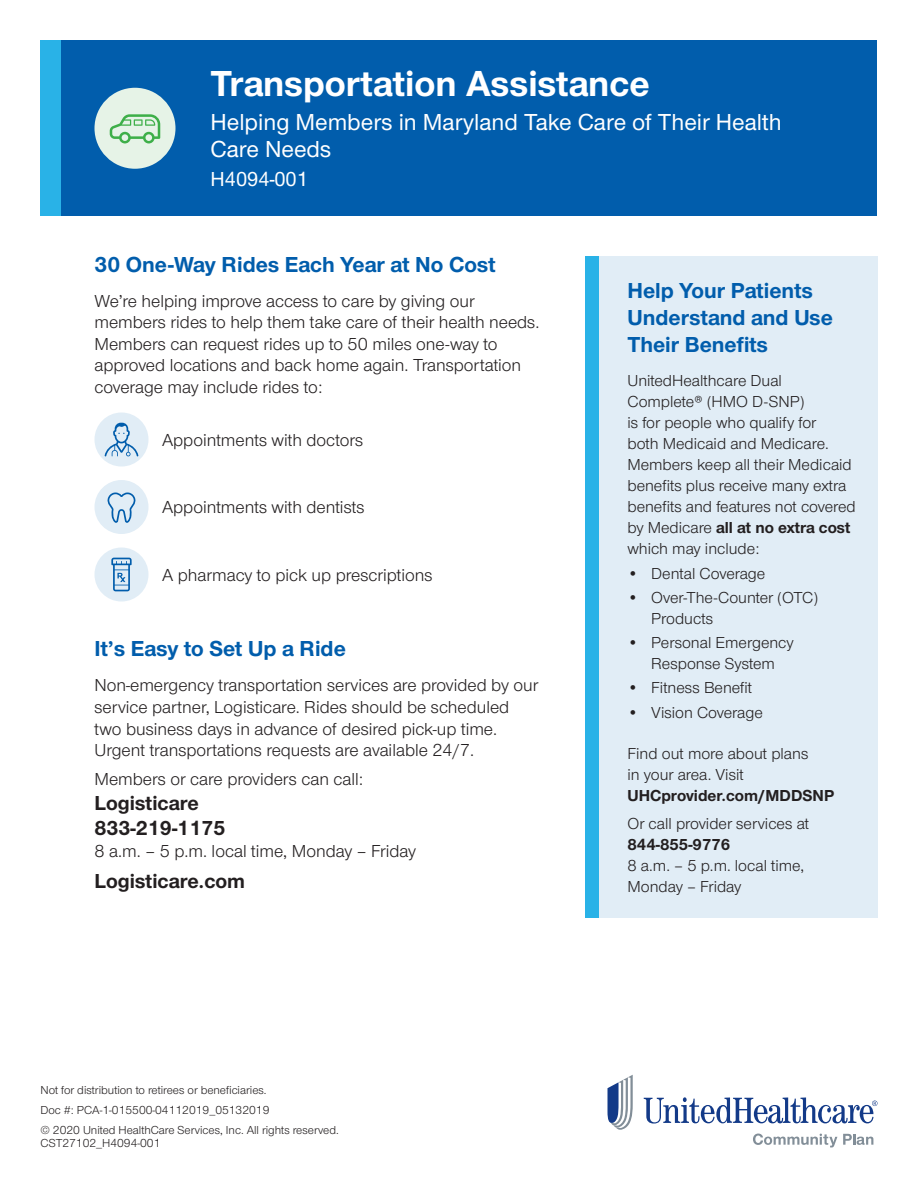
<style>
.page{position:relative;width:918px;height:1188px;background:#fff}
.page>*{position:absolute;margin:0;border:0;box-sizing:border-box;transform-origin:0 0}
.t1{font:700 37.5px "UHC Sans";color:#fff}
.t2{font:500 24px/27px "UHC Sans";color:#fff}
.t3{font:700 22.5px/27px "UHC Sans";color:#015dac}
.t4{font:700 21px/25.2px "UHC Sans";color:#231f20}
.t5{font:500 21px "UHC Sans";color:#fff}
.t6{font:18px/21.6px "UHC Sans";color:#231f20}
.t7{font:16.5px/21px "UHC Sans";color:#231f20}
.t8{font:700 16.5px "UHC Sans";color:#231f20}
.t9{font:12px/20.2px "UHC Sans";color:#231f20}
.s1{font-weight:700}
</style>
<div class="page">
<svg style="left:644px;top:1097px;width:233px;height:27px"></svg>
<svg style="left:608px;top:1075px;width:25px;height:55px"></svg>
<svg style="left:753px;top:1134px;width:84px;height:14px"></svg>
<svg style="left:843px;top:1134px;width:30px;height:11px"></svg>
<div style="left:40px;top:40px;width:838px;height:176px;background:#015dac"></div>
<div style="left:40px;top:40px;width:21px;height:176px;background:#29b2e7"></div>
<div style="left:94px;top:413px;width:54px;height:54px;background:#e1edf6;border-radius:50%"></div>
<svg style="left:105px;top:423px;width:33px;height:34px"></svg>
<div style="left:94px;top:480px;width:54px;height:54px;background:#e1edf6;border-radius:50%"></div>
<svg style="left:107px;top:493px;width:29px;height:30px"></svg>
<div style="left:94px;top:548px;width:54px;height:54px;background:#e1edf6;border-radius:50%"></div>
<svg style="left:111px;top:558px;width:21px;height:33px"></svg>
<div style="left:94px;top:88px;width:82px;height:81px;background:#e6f3e7;border-radius:50%"></div>
<svg style="left:110px;top:114px;width:50px;height:29px"></svg>
<div style="left:585px;top:256px;width:14px;height:662px;background:#29b2e7"></div>
<div style="left:599px;top:256px;width:279px;height:662px;background:#e1edf6"></div>
<h1 class="t1" style="left:211px;top:58px;width:441px">Transportation Assistance</h1>
<h2 class="t2" style="left:211px;top:107px;width:573px">Helping Members in Maryland Take Care of Their Health<br>Care Needs</h2>
<p class="t5" style="left:211px;top:165px;width:99px">H4094-001</p>
<p class="t3" style="left:94px;top:250px;width:403px">30 One-Way Rides Each Year at No Cost</p>
<p class="t6" style="left:94px;top:289px;width:446px">We’re helping improve access to care by giving our members rides to help them take care of their health needs.<br>Members can request rides up to 50 miles one-way to approved locations and back home again. Transportation coverage may include rides to:</p>
<p class="t6" style="left:162px;top:428px;width:203px">Appointments with doctors</p>
<p class="t6" style="left:162px;top:496px;width:204px">Appointments with dentists</p>
<p class="t6" style="left:162px;top:563px;width:272px">A pharmacy to pick up prescriptions</p>
<p class="t3" style="left:94px;top:635px;width:253px">It’s Easy to Set Up a Ride</p>
<p class="t6" style="left:94px;top:674px;width:445px">Non-emergency transportation services are provided by our service partner, Logisticare. Rides should be scheduled two business days in advance of desired pick-up time.<br>Urgent transportations requests are available 24/7.</p>
<p class="t6" style="left:94px;top:767px;width:270px">Members or care providers can call:</p>
<p class="t4" style="left:94px;top:789px;width:132px">Logisticare<br>833-219-1175</p>
<p class="t6" style="left:94px;top:839px;width:323px">8 a.m. – 5 p.m. local time, Monday – Friday</p>
<p class="t4" style="left:94px;top:868px;width:152px">Logisticare.com</p>
<p class="t9" style="left:40px;top:1079px;width:300px">Not for distribution to retirees or beneficiaries.<br>Doc #: PCA-1-015500-04112019_05132019<br>© 2020 United HealthCare Services, Inc. All rights reserved.</p>
<p class="t9" style="left:40px;top:1133px;width:122px">CST27102_H4094-001</p>
<p class="t3" style="left:627px;top:276px;width:207px">Help Your Patients<br>Understand and Use<br>Their Benefits</p>
<p class="t7" style="left:627px;top:370px;width:230px">UnitedHealthcare Dual<br>Complete® (HMO D-SNP)<br>is for people who qualify for<br>both Medicaid and Medicare.<br>Members keep all their Medicaid benefits plus receive many extra benefits and features not covered by Medicare <span class="s1">all at no extra cost </span>which may include:</p>
<p class="t7" style="left:627px;top:562px;width:139px">• Dental Coverage</p>
<p class="t7" style="left:651px;top:586px;width:168px;text-indent:-24px">• Over-The-Counter (OTC)<br>Products</p>
<p class="t7" style="left:627px;top:632px;width:168px;text-align:center">• Personal Emergency<br>Response System</p>
<p class="t7" style="left:627px;top:677px;width:126px">• Fitness Benefit</p>
<p class="t7" style="left:627px;top:701px;width:137px">• Vision Coverage</p>
<p class="t7" style="left:627px;top:742px;width:182px">Find out more about plans in your area. Visit</p>
<p class="t8" style="left:627px;top:784px;width:208px">UHCprovider.com/MDDSNP</p>
<p class="t7" style="left:627px;top:812px;width:183px">Or call provider services at</p>
<p class="t8" style="left:627px;top:833px;width:104px">844-855-9776</p>
<p class="t7" style="left:627px;top:854px;width:178px">8 a.m. – 5 p.m. local time,<br>Monday – Friday</p>
</div>
